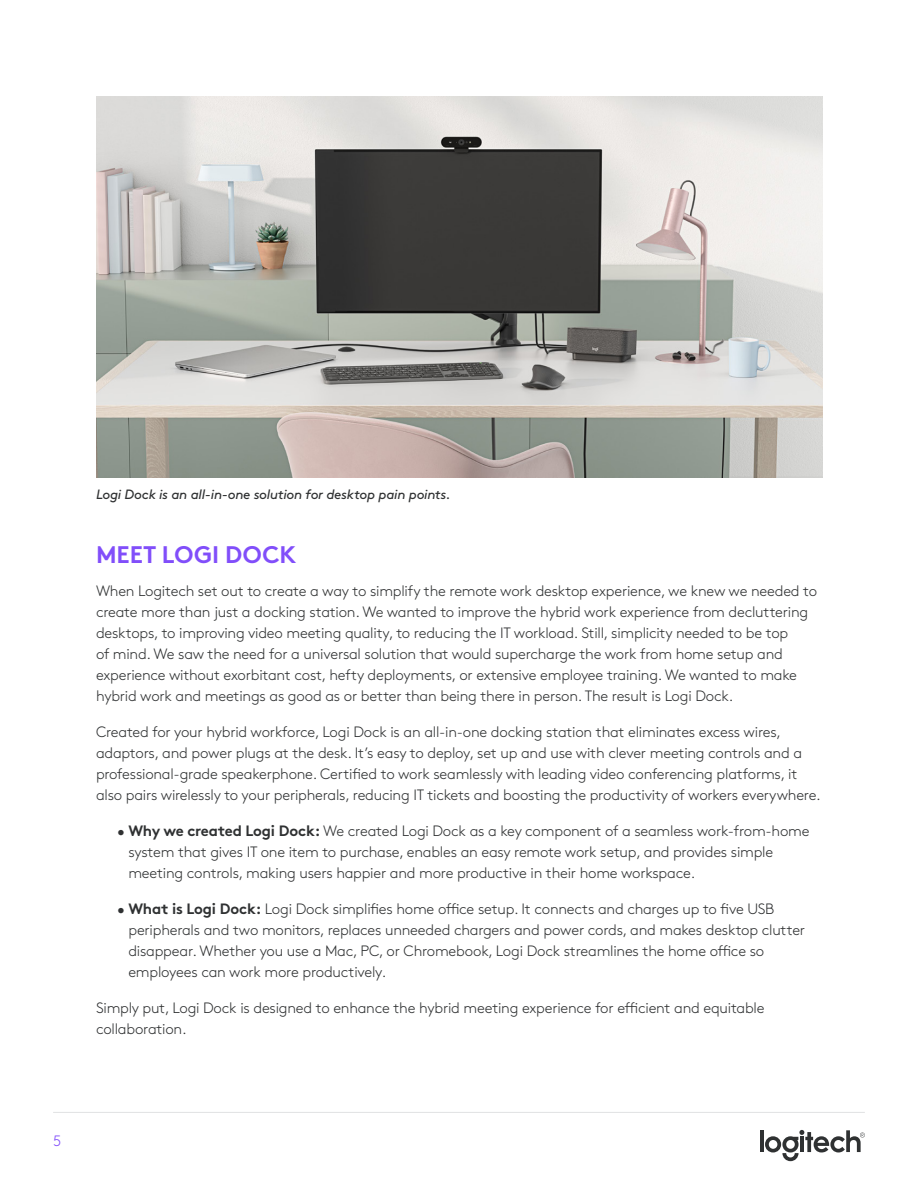
<style>
.page{position:relative;width:918px;height:1188px;background:#fff}
.page>*{position:absolute;margin:0;border:0;box-sizing:border-box;transform-origin:0 0}
.Body{font:700 24px "Brown Pro";letter-spacing:-.005em;color:#814efa}
.Body-2{font:300 15px/21px "Brown Pro";letter-spacing:-.015em;color:#2f3132}
.t1{font:300 15px "Brown Pro";color:#814efa}
.t2{font:italic 13.5px "Brown Pro";letter-spacing:-.015em;color:#2f3132}
.s1{font-weight:700}
</style>
<div class="page">
<hr style="left:760px;top:1130px;width:4px;height:22px;background:#2f3132">
<svg style="left:765px;top:1130px;width:100px;height:31px"></svg>
<hr style="left:800px;top:1137px;width:4px;height:15px;background:#2f3132">
<hr style="left:53px;top:1112px;width:812px;height:1px;background:#e1e2e3">
<img style="left:96px;top:96px;width:726px;height:381px">
<p class="t2" style="left:96px;top:484px;width:356px">Logi Dock is an all-in-one solution for desktop pain points.</p>
<p class="Body" style="left:96px;top:536px;width:202px">MEET LOGI DOCK</p>
<p class="Body-2" style="left:96px;top:580px;width:723px">When Logitech set out to create a way to simplify the remote work desktop experience, we knew we needed to create more than just a docking station. We wanted to improve the hybrid work experience from decluttering desktops, to improving video meeting quality, to reducing the IT workload. Still, simplicity needed to be top<br>of mind. We saw the need for a universal solution that would supercharge the work from home setup and experience without exorbitant cost, hefty deployments, or extensive employee training. We wanted to make hybrid work and meetings as good as or better than being there in person. The result is Logi Dock.</p>
<p class="Body-2" style="left:96px;top:721px;width:726px">Created for your hybrid workforce, Logi Dock is an all-in-one docking station that eliminates excess wires, adaptors, and power plugs at the desk. It’s easy to deploy, set up and use with clever meeting controls and a professional-grade speakerphone. Certified to work seamlessly with leading video conferencing platforms, it also pairs wirelessly to your peripherals, reducing IT tickets and boosting the productivity of workers everywhere.</p>
<p class="Body-2" style="left:128px;top:820px;width:683px;text-indent:-11px">• <span class="s1">Why we created Logi Dock:</span> We created Logi Dock as a key component of a seamless work-from-home system that gives IT one item to purchase, enables an easy remote work setup, and provides simple meeting controls, making users happier and more productive in their home workspace.</p>
<p class="Body-2" style="left:128px;top:898px;width:678px;text-indent:-11px">• <span class="s1">What is Logi Dock:</span> Logi Dock simplifies home office setup. It connects and charges up to five USB peripherals and two monitors, replaces unneeded chargers and power cords, and makes desktop clutter disappear. Whether you use a Mac, PC, or Chromebook, Logi Dock streamlines the home office so employees can work more productively.</p>
<p class="Body-2" style="left:96px;top:997px;width:670px">Simply put, Logi Dock is designed to enhance the hybrid meeting experience for efficient and equitable collaboration.</p>
<p class="t1" style="left:53px;top:1130px;width:10px">5</p>
</div>
